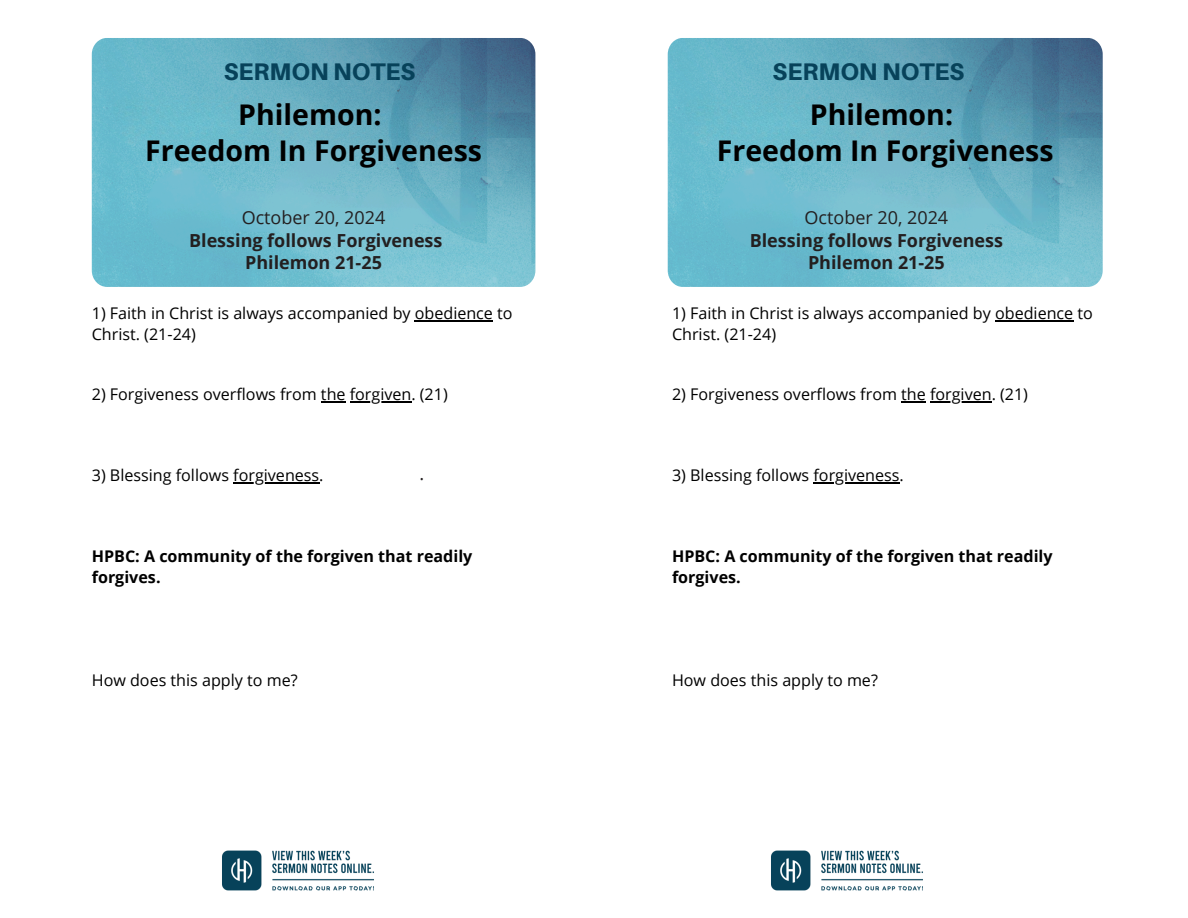
<style>
.page{position:relative;width:1188px;height:918px;background:#fff}
.page>*{position:absolute;margin:0;border:0;box-sizing:border-box;transform-origin:0 0}
.t1{font:700 28.5px/36px "Open Sans";color:#000;text-align:center}
.t2{font:800 24px "Aileron";color:#07425a}
.t3{font:700 18px/22.5px "Open Sans";color:#231f20;text-align:center}
.t4{font:18px "Open Sans";color:#231f20}
.t5{font:16.05px/20.2px "Open Sans";color:#000}
.t6{font:700 16.05px/20.2px "Open Sans";color:#000}
.s1{font-weight:400}
</style>
<div class="page">
<img style="left:222px;top:850px;width:152px;height:41px">
<img style="left:92px;top:38px;width:443px;height:249px;border-radius:16px">
<img style="left:771px;top:850px;width:152px;height:41px">
<img style="left:668px;top:38px;width:435px;height:249px;border-radius:16px">
<hr style="left:415px;top:321px;width:78px;height:1px;background:#000">
<svg style="left:321px;top:402px;width:25px;height:1px"></svg>
<hr style="left:350px;top:402px;width:61px;height:1px;background:#000">
<hr style="left:233px;top:483px;width:86px;height:1px;background:#000">
<hr style="left:995px;top:321px;width:78px;height:1px;background:#000">
<svg style="left:901px;top:402px;width:25px;height:1px"></svg>
<hr style="left:930px;top:402px;width:62px;height:1px;background:#000">
<hr style="left:814px;top:483px;width:86px;height:1px;background:#000">
<p class="t2" style="left:224px;top:57px;width:193px">SERMON NOTES</p>
<p class="t2" style="left:773px;top:57px;width:193px">SERMON NOTES</p>
<p class="t1" style="left:145px;top:96px;width:338px">Philemon:<br>Freedom In Forgiveness</p>
<p class="t1" style="left:717px;top:96px;width:338px">Philemon:<br>Freedom In Forgiveness</p>
<p class="t3" style="left:189px;top:206px;width:255px"><span class="s1">October 20, 2024<br></span>Blessing follows Forgiveness<br>Philemon 21-25</p>
<p class="t3" style="left:750px;top:206px;width:255px"><span class="s1">October 20, 2024<br></span>Blessing follows Forgiveness<br>Philemon 21-25</p>
<h4 class="t5" style="left:92px;top:303px;width:422px">1) Faith in Christ is always accompanied by obedience to<br>Christ. (21-24)</h4>
<h3 class="t5" style="left:672px;top:303px;width:422px">1) Faith in Christ is always accompanied by obedience to<br>Christ. (21-24)</h3>
<p class="t5" style="left:92px;top:384px;width:358px">2) Forgiveness overflows from the forgiven. (21)</p>
<p class="t5" style="left:672px;top:384px;width:358px">2) Forgiveness overflows from the forgiven. (21)</p>
<p class="t5" style="left:92px;top:465px;width:233px">3) Blessing follows forgiveness.</p>
<h2 class="t4" style="left:419px;top:461px;width:6px">.</h2>
<p class="t5" style="left:672px;top:465px;width:233px">3) Blessing follows forgiveness.</p>
<p class="t6" style="left:92px;top:546px;width:382px">HPBC: A community of the forgiven that readily forgives.</p>
<p class="t6" style="left:672px;top:546px;width:382px">HPBC: A community of the forgiven that readily forgives.</p>
<h2 class="t5" style="left:92px;top:670px;width:207px">How does this apply to me?</h2>
<p class="t5" style="left:672px;top:670px;width:207px">How does this apply to me?</p>
</div>
